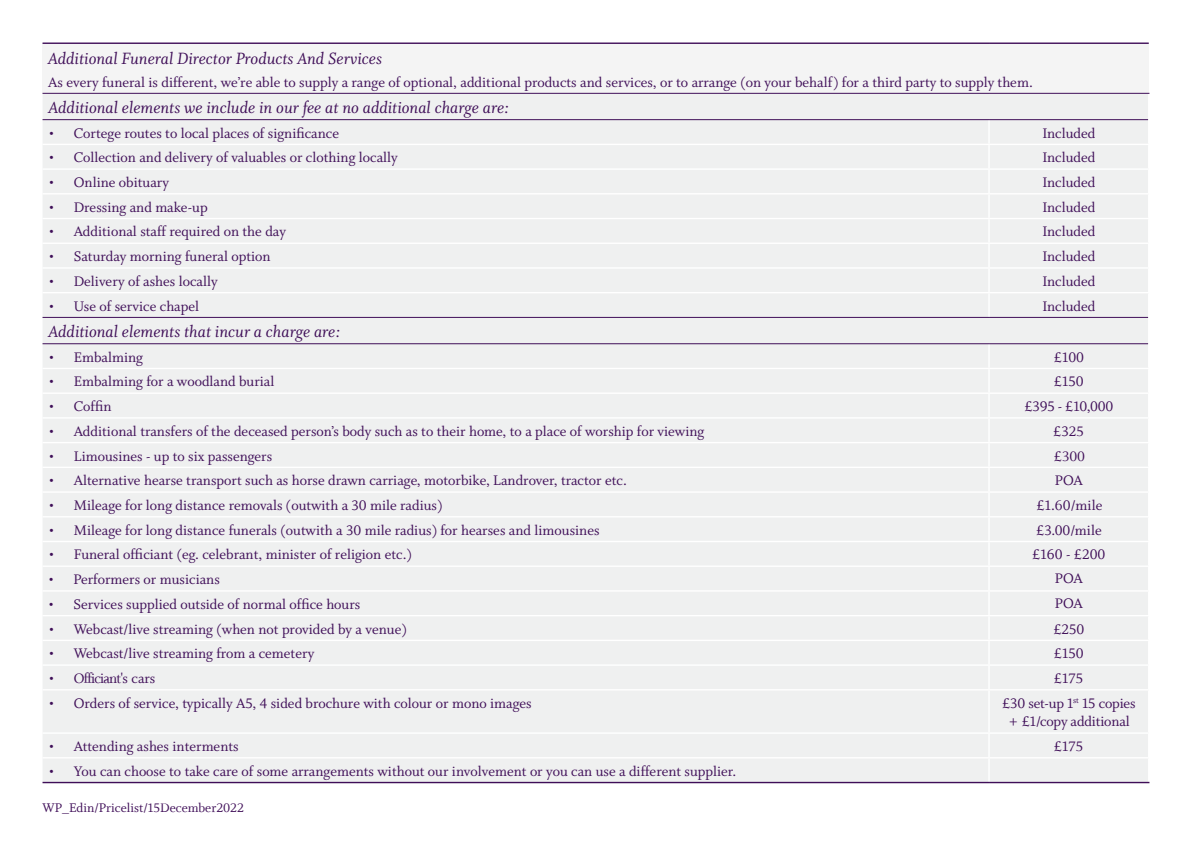
<style>
.page{position:relative;width:1191px;height:842px;background:#fff}
.page>*{position:absolute;margin:0;border:0;box-sizing:border-box;transform-origin:0 0}
.t1{font:18.3px "Whitman Italic LF";color:#3f0e58}
.t2{font:15.5px/18.6px "Whitman Roman LF";color:#3f0e58;text-align:center}
.t3{font:15.5px "Whitman Roman LF";letter-spacing:-.05em;color:#3f0e58}
.t4{font:14px "Whitman Roman LF";color:#3f0e58}
</style>
<div class="page">
<div style="left:43px;top:43px;width:1105px;height:50px;background:#f4f4f4"></div>
<div style="left:43px;top:94px;width:1105px;height:688px;background:#eff0f0"></div>
<div style="left:43px;top:616px;width:1105px;height:73px;background:#eff0f0"></div>
<hr style="left:43px;top:144px;width:946px;height:1px;background:#fff">
<hr style="left:989px;top:144px;width:160px;height:1px;background:#fff">
<hr style="left:43px;top:168px;width:946px;height:2px;background:#fff">
<hr style="left:989px;top:168px;width:160px;height:2px;background:#fff">
<hr style="left:43px;top:193px;width:946px;height:1px;background:#fff">
<hr style="left:989px;top:193px;width:160px;height:1px;background:#fff">
<hr style="left:43px;top:218px;width:946px;height:1px;background:#fff">
<hr style="left:989px;top:218px;width:160px;height:1px;background:#fff">
<hr style="left:43px;top:243px;width:946px;height:1px;background:#fff">
<hr style="left:989px;top:243px;width:160px;height:1px;background:#fff">
<hr style="left:43px;top:267px;width:946px;height:2px;background:#fff">
<hr style="left:989px;top:267px;width:160px;height:2px;background:#fff">
<hr style="left:43px;top:292px;width:946px;height:1px;background:#fff">
<hr style="left:989px;top:292px;width:160px;height:1px;background:#fff">
<svg style="left:988px;top:120px;width:1px;height:197px"></svg>
<hr style="left:43px;top:368px;width:946px;height:1px;background:#fff">
<hr style="left:989px;top:368px;width:160px;height:1px;background:#fff">
<hr style="left:43px;top:392px;width:946px;height:2px;background:#fff">
<hr style="left:989px;top:392px;width:160px;height:2px;background:#fff">
<hr style="left:43px;top:417px;width:946px;height:2px;background:#fff">
<hr style="left:989px;top:417px;width:160px;height:2px;background:#fff">
<hr style="left:43px;top:442px;width:946px;height:1px;background:#fff">
<hr style="left:989px;top:442px;width:160px;height:1px;background:#fff">
<hr style="left:43px;top:467px;width:946px;height:1px;background:#fff">
<hr style="left:989px;top:467px;width:160px;height:1px;background:#fff">
<hr style="left:43px;top:491px;width:946px;height:2px;background:#fff">
<hr style="left:989px;top:491px;width:160px;height:2px;background:#fff">
<hr style="left:43px;top:516px;width:946px;height:1px;background:#fff">
<hr style="left:989px;top:516px;width:160px;height:1px;background:#fff">
<hr style="left:43px;top:541px;width:946px;height:1px;background:#fff">
<hr style="left:989px;top:541px;width:160px;height:1px;background:#fff">
<hr style="left:43px;top:590px;width:946px;height:2px;background:#fff">
<hr style="left:989px;top:590px;width:160px;height:2px;background:#fff">
<hr style="left:43px;top:615px;width:946px;height:1px;background:#fff">
<hr style="left:989px;top:615px;width:160px;height:1px;background:#fff">
<hr style="left:43px;top:640px;width:946px;height:1px;background:#fff">
<hr style="left:989px;top:640px;width:160px;height:1px;background:#fff">
<hr style="left:43px;top:664px;width:946px;height:2px;background:#fff">
<hr style="left:989px;top:664px;width:160px;height:2px;background:#fff">
<svg style="left:988px;top:344px;width:1px;height:345px"></svg>
<hr style="left:43px;top:689px;width:946px;height:1px;background:#fff">
<hr style="left:989px;top:689px;width:160px;height:1px;background:#fff">
<hr style="left:988px;top:690px;width:1px;height:42px;background:#fff">
<svg style="left:988px;top:734px;width:1px;height:48px"></svg>
<hr style="left:43px;top:43px;width:946px;height:1px;background:#3f0e58">
<hr style="left:989px;top:43px;width:159px;height:1px;background:#3f0e58">
<hr style="left:43px;top:565px;width:946px;height:2px;background:#fff">
<hr style="left:989px;top:565px;width:160px;height:2px;background:#fff">
<hr style="left:43px;top:732px;width:946px;height:2px;background:#fff">
<hr style="left:989px;top:732px;width:160px;height:2px;background:#fff">
<hr style="left:43px;top:757px;width:946px;height:1px;background:#fff">
<hr style="left:989px;top:757px;width:160px;height:1px;background:#fff">
<hr style="left:43px;top:317px;width:946px;height:1px;background:#3f0e58">
<hr style="left:989px;top:317px;width:159px;height:1px;background:#3f0e58">
<hr style="left:43px;top:343px;width:946px;height:1px;background:#3f0e58">
<hr style="left:989px;top:343px;width:159px;height:1px;background:#3f0e58">
<hr style="left:43px;top:93px;width:946px;height:1px;background:#3f0e58">
<hr style="left:989px;top:93px;width:160px;height:1px;background:#3f0e58">
<hr style="left:43px;top:119px;width:946px;height:1px;background:#3f0e58">
<hr style="left:989px;top:119px;width:159px;height:1px;background:#3f0e58">
<hr style="left:43px;top:782px;width:946px;height:1px;background:#3f0e58">
<hr style="left:989px;top:782px;width:160px;height:1px;background:#3f0e58">
<p class="t1" style="left:48px;top:48px;width:335px">Additional Funeral Director Products And Services</p>
<p class="t2" style="left:48px;top:73px;width:986px">As every funeral is different, we’re able to supply a range of optional, additional products and services, or to arrange (on your behalf) for a third party to supply them.</p>
<p class="t1" style="left:48px;top:97px;width:462px">Additional elements we include in our fee at no additional charge are:</p>
<p class="t2" style="left:48px;top:124px;width:292px">• Cortege routes to local places of significance</p>
<p class="t2" style="left:1042px;top:124px;width:55px">Included</p>
<p class="t2" style="left:48px;top:149px;width:351px">• Collection and delivery of valuables or clothing locally</p>
<p class="t2" style="left:1042px;top:149px;width:55px">Included</p>
<p class="t2" style="left:48px;top:173px;width:122px">• Online obituary</p>
<p class="t2" style="left:1042px;top:173px;width:55px">Included</p>
<p class="t2" style="left:48px;top:198px;width:161px">• Dressing and make-up</p>
<p class="t2" style="left:1042px;top:198px;width:55px">Included</p>
<p class="t2" style="left:48px;top:223px;width:239px">• Additional staff required on the day</p>
<p class="t2" style="left:1042px;top:223px;width:55px">Included</p>
<p class="t2" style="left:48px;top:247px;width:223px">• Saturday morning funeral option</p>
<p class="t2" style="left:1042px;top:247px;width:55px">Included</p>
<p class="t2" style="left:48px;top:272px;width:171px">• Delivery of ashes locally</p>
<p class="t2" style="left:1042px;top:272px;width:55px">Included</p>
<p class="t2" style="left:48px;top:297px;width:152px">• Use of service chapel</p>
<p class="t2" style="left:1042px;top:297px;width:55px">Included</p>
<p class="t1" style="left:48px;top:321px;width:293px">Additional elements that incur a charge are:</p>
<p class="t2" style="left:48px;top:348px;width:96px">• Embalming</p>
<p class="t2" style="left:1053px;top:348px;width:32px">£100</p>
<p class="t2" style="left:48px;top:373px;width:227px">• Embalming for a woodland burial</p>
<p class="t2" style="left:1054px;top:373px;width:31px">£150</p>
<p class="t2" style="left:49px;top:397px;width:64px">• Coffin</p>
<p class="t2" style="left:1024px;top:397px;width:90px">£395 - £10,000</p>
<p class="t2" style="left:49px;top:422px;width:657px">• Additional transfers of the deceased person’s body such as to their home, to a place of worship for viewing</p>
<p class="t2" style="left:1053px;top:422px;width:32px">£325</p>
<p class="t2" style="left:49px;top:447px;width:225px">• Limousines - up to six passengers</p>
<p class="t2" style="left:1053px;top:447px;width:33px">£300</p>
<p class="t2" style="left:49px;top:471px;width:580px">• Alternative hearse transport such as horse drawn carriage, motorbike, Landrover, tractor etc.</p>
<p class="t2" style="left:1055px;top:471px;width:29px">POA</p>
<p class="t2" style="left:49px;top:496px;width:395px">• Mileage for long distance removals (outwith a 30 mile radius)</p>
<p class="t2" style="left:1036px;top:496px;width:67px">£1.60/mile</p>
<p class="t2" style="left:49px;top:521px;width:552px">• Mileage for long distance funerals (outwith a 30 mile radius) for hearses and limousines</p>
<p class="t2" style="left:1036px;top:521px;width:67px">£3.00/mile</p>
<p class="t2" style="left:49px;top:546px;width:365px">• Funeral officiant (eg. celebrant, minister of religion etc.)</p>
<p class="t2" style="left:1032px;top:546px;width:75px">£160 - £200</p>
<p class="t2" style="left:48px;top:570px;width:173px">• Performers or musicians</p>
<p class="t2" style="left:1055px;top:569px;width:29px">POA</p>
<p class="t2" style="left:48px;top:595px;width:314px">• Services supplied outside of normal office hours</p>
<p class="t2" style="left:49px;top:620px;width:360px">• Webcast/live streaming (when not provided by a venue)</p>
<p class="t2" style="left:1053px;top:620px;width:33px">£250</p>
<p class="t2" style="left:49px;top:644px;width:267px">• Webcast/live streaming from a cemetery</p>
<p class="t2" style="left:1054px;top:644px;width:31px">£150</p>
<p class="t3" style="left:48px;top:670px;width:108px">• Officiant's cars</p>
<p class="t2" style="left:1054px;top:669px;width:31px">£175</p>
<p class="t2" style="left:49px;top:694px;width:485px">• Orders of service, typically A5, 4 sided brochure with colour or mono images</p>
<p class="t2" style="left:1002px;top:694px;width:135px">£30 set-up 1<sup>st</sup> 15 copies + £1/copy additional</p>
<p class="t2" style="left:49px;top:737px;width:192px">• Attending ashes interments</p>
<p class="t2" style="left:1054px;top:737px;width:31px">£175</p>
<p class="t2" style="left:49px;top:762px;width:689px">• You can choose to take care of some arrangements without our involvement or you can use a different supplier.</p>
<p class="t2" style="left:1055px;top:594px;width:29px">POA</p>
<p class="t4" style="left:43px;top:800px;width:203px">WP_Edin/Pricelist/15December2022</p>
</div>
